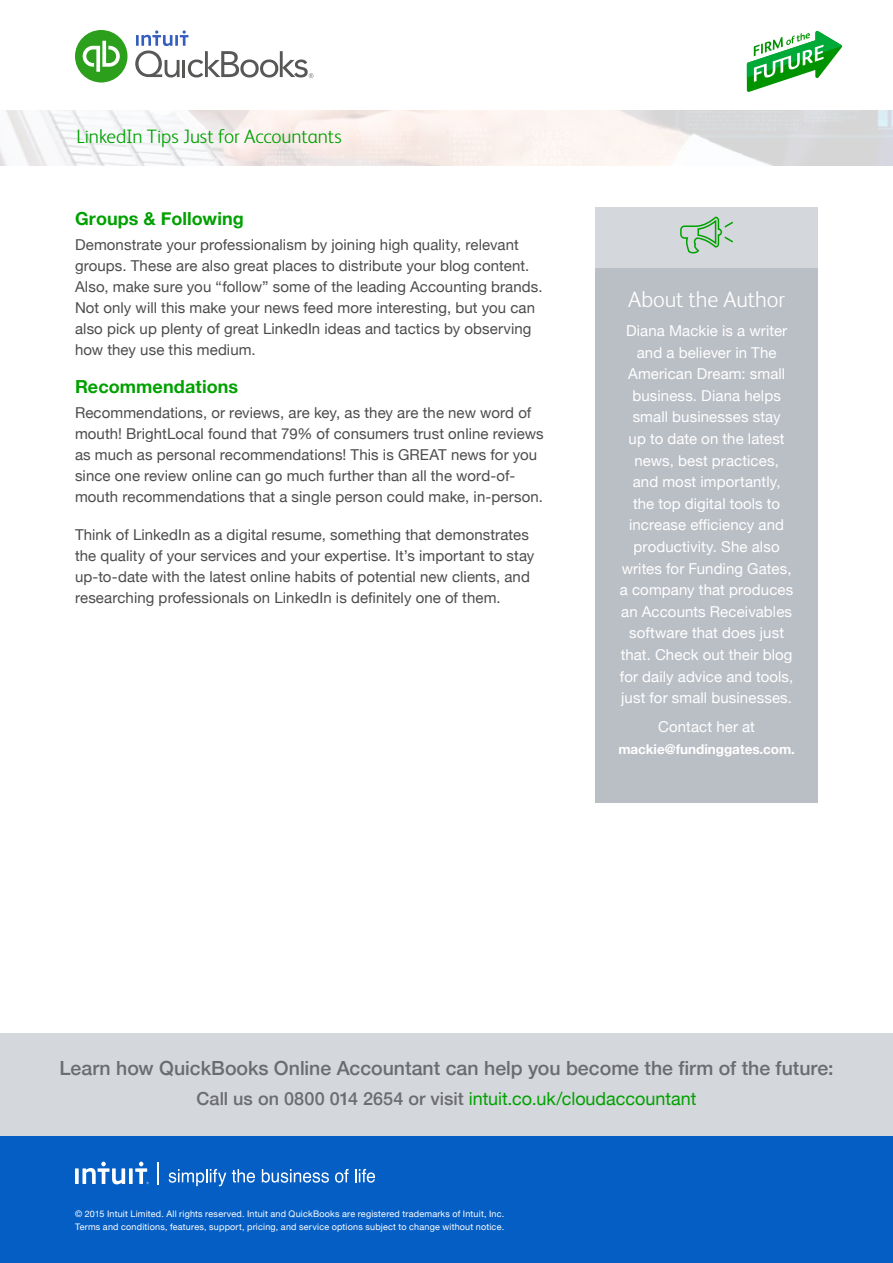
<style>
.page{position:relative;width:893px;height:1263px;background:#fff}
.page>*{position:absolute;margin:0;border:0;box-sizing:border-box;transform-origin:0 0}
.t1{font:300 22.5px "FS Albert";color:#fff}
.t2{font:500 19.5px "Helvetica Neue";color:#6b6c72}
.t3{font:300 19.5px "FS Albert";letter-spacing:-.005em;color:#00a100}
.t4{font:18px "Helvetica Neue";color:#00a100}
.t5{font:700 18px "Helvetica Neue";letter-spacing:.005em;color:#00a100}
.t6{font:15px/21px "Helvetica Neue";letter-spacing:.005em;color:#4c4c4c}
.t7{font:15px/21.6px "Helvetica Neue";letter-spacing:.005em;color:#fff;text-align:center}
.t8{font:700 13.5px "Helvetica Neue";letter-spacing:-.005em;color:#fff}
.t9{font:9px/12.9px "Helvetica Neue";letter-spacing:.025em;color:#fff}
.s1{font-weight:500;color:#6b6c72}
</style>
<div class="page">
<svg style="left:736px;top:31px;width:116px;height:80px"></svg>
<div style="left:75px;top:30px;width:52px;height:52px;background:#2ca01c;border-radius:50%"></div>
<svg style="left:83px;top:41px;width:37px;height:31px"></svg>
<svg style="left:135px;top:30px;width:178px;height:48px"></svg>
<div style="left:0;top:1135px;width:893px;height:128px;background:#055ec3"></div>
<svg style="left:75px;top:1168px;width:4px;height:16px"></svg>
<svg style="left:129px;top:1168px;width:4px;height:16px"></svg>
<svg style="left:82px;top:1161px;width:43px;height:23px"></svg>
<svg style="left:135px;top:1161px;width:14px;height:23px"></svg>
<svg style="left:158px;top:1162px;width:1px;height:22px"></svg>
<svg style="left:169px;top:1169px;width:57px;height:17px"></svg>
<svg style="left:232px;top:1169px;width:23px;height:14px"></svg>
<svg style="left:262px;top:1169px;width:67px;height:14px"></svg>
<svg style="left:335px;top:1169px;width:14px;height:14px"></svg>
<svg style="left:355px;top:1169px;width:20px;height:14px"></svg>
<svg style="left:0;top:111px;width:893px;height:55px"></svg>
<div style="left:0;top:1033px;width:893px;height:102px;background:#d4d7dc"></div>
<div style="left:595px;top:267px;width:223px;height:535px;background:#babec5"></div>
<div style="left:595px;top:207px;width:223px;height:60px;background:#d4d7dc"></div>
<svg style="left:680px;top:216px;width:53px;height:37px"></svg>
<h2 class="t3" style="left:77px;top:124px;width:267px">LinkedIn Tips Just for Accountants</h2>
<p class="t5" style="left:75px;top:204px;width:170px">Groups &amp; Following</p>
<p class="t6" style="left:75px;top:235px;width:469px">Demonstrate your professionalism by joining high quality, relevant groups. These are also great places to distribute your blog content.<br>Also, make sure you “follow” some of the leading Accounting brands.<br>Not only will this make your news feed more interesting, but you can also pick up plenty of great LinkedIn ideas and tactics by observing how they use this medium.</p>
<p class="t5" style="left:75px;top:372px;width:165px">Recommendations</p>
<p class="t6" style="left:75px;top:403px;width:470px">Recommendations, or reviews, are key, as they are the new word of mouth! BrightLocal found that 79% of consumers trust online reviews as much as personal recommendations! This is GREAT news for you since one review online can go much further than all the word-of‐ mouth recommendations that a single person could make, in-person.</p>
<p class="t6" style="left:75px;top:525px;width:461px">Think of LinkedIn as a digital resume, something that demonstrates the quality of your services and your expertise. It’s important to stay up-to‐date with the latest online habits of potential new clients, and researching professionals on LinkedIn is definitely one of them.</p>
<h1 class="t1" style="left:628px;top:284px;width:159px">About the Author</h1>
<p class="t7" style="left:620px;top:321px;width:175px">Diana Mackie is a writer and a believer in The<br>American Dream: small business. Diana helps small businesses stay<br>up to date on the latest news, best practices, and most importantly,<br>the top digital tools to increase efficiency and productivity. She also writes for Funding Gates, a company that produces an Accounts Receivables software that does just that. Check out their blog for daily advice and tools, just for small businesses.</p>
<p class="t7" style="left:658px;top:717px;width:98px">Contact her at</p>
<p class="t8" style="left:618px;top:738px;width:178px">mackie@fundinggates.com.</p>
<h2 class="t2" style="left:59px;top:1052px;width:775px">Learn how QuickBooks Online Accountant can help you become the firm of the future:</h2>
<p class="t4" style="left:197px;top:1086px;width:501px"><span class="s1">Call us on 0800 014 2654 or visit</span> intuit.co.uk/cloudaccountant</p>
<p class="t9" style="left:75px;top:1207px;width:431px">© 2015 Intuit Limited. All rights reserved. Intuit and QuickBooks are registered trademarks of Intuit, Inc.<br>Terms and conditions, features, support, pricing, and service options subject to change without notice.</p>
</div>
